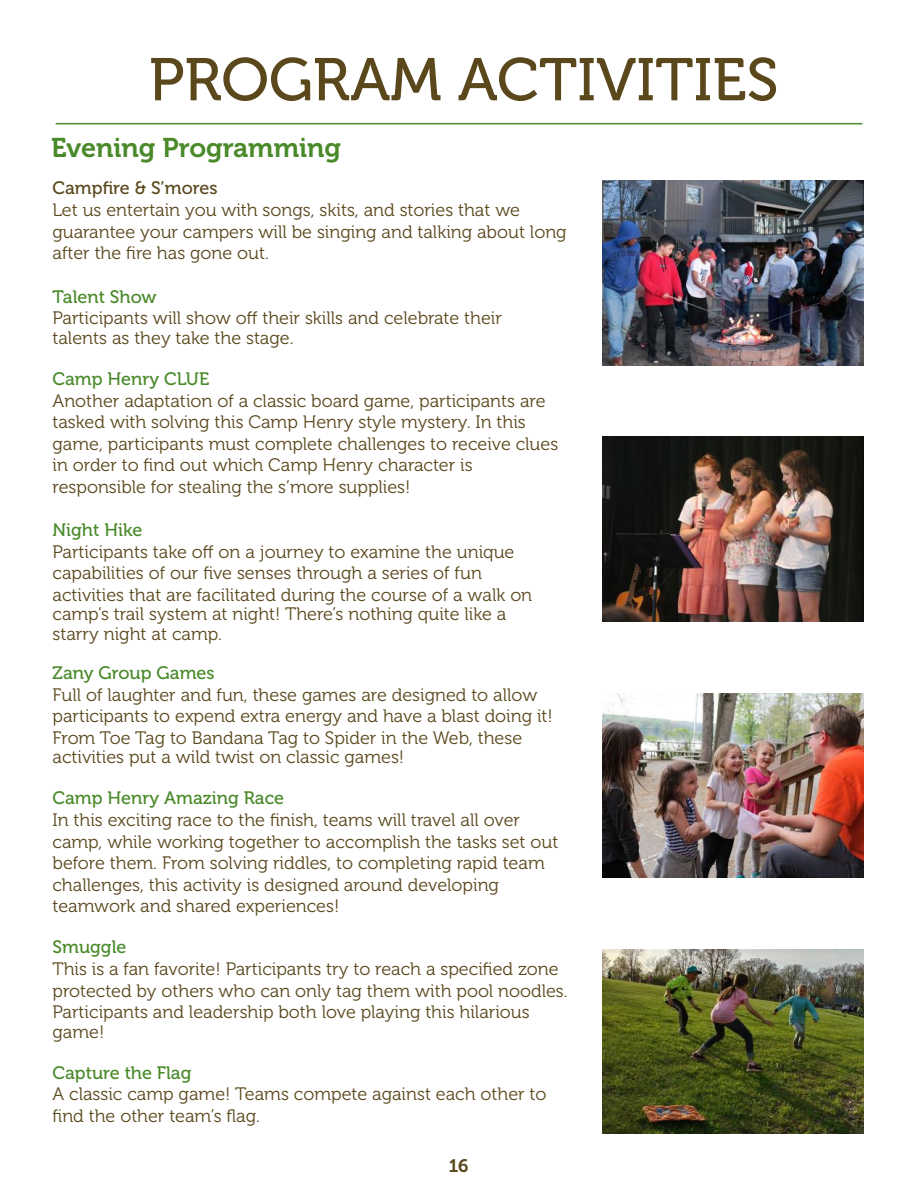
<style>
.page{position:relative;width:918px;height:1188px;background:#fff}
.page>*{position:absolute;margin:0;border:0;box-sizing:border-box;transform-origin:0 0}
.t1{font:60px "Museo 500";color:#5a471c}
.t2{font:27px "Museo 700";color:#4a8a2a}
.t3{font:18px/21.6px "Museo 300";color:#5a471c}
.t4{font:18px "Museo 500";color:#4a8a2a}
.t5{font:18px "Museo 500";color:#5a471c}
.t6{font:18px "Museo 700";color:#5a471c}
</style>
<div class="page">
<img style="left:603px;top:181px;width:261px;height:185px">
<img style="left:603px;top:949px;width:261px;height:185px">
<hr style="left:56px;top:123px;width:806px;height:1px;background:#4a8a2a">
<img style="left:603px;top:437px;width:261px;height:185px">
<img style="left:603px;top:693px;width:261px;height:185px">
<h1 class="t1" style="left:149px;top:47px;width:631px">PROGRAM ACTIVITIES</h1>
<h2 class="t2" style="left:51px;top:132px;width:292px">Evening Programming</h2>
<p class="t5" style="left:53px;top:178px;width:167px">Campfire &amp; S’mores</p>
<p class="t3" style="left:53px;top:199px;width:516px">Let us entertain you with songs, skits, and stories that we guarantee your campers will be singing and talking about long after the fire has gone out.</p>
<p class="t4" style="left:53px;top:287px;width:106px">Talent Show</p>
<p class="t3" style="left:53px;top:309px;width:451px;line-height:19.5px">Participants will show off their skills and celebrate their talents as they take the stage.</p>
<p class="t4" style="left:53px;top:369px;width:158px">Camp Henry CLUE</p>
<p class="t3" style="left:53px;top:390px;width:507px">Another adaptation of a classic board game, participants are tasked with solving this Camp Henry style mystery. In this game, participants must complete challenges to receive clues in order to find out which Camp Henry character is responsible for stealing the s’more supplies!</p>
<p class="t4" style="left:53px;top:520px;width:91px">Night Hike</p>
<p class="t3" style="left:53px;top:541px;width:481px">Participants take off on a journey to examine the unique capabilities of our five senses through a series of fun activities that are facilitated during the course of a walk on</p>
<p class="t3" style="left:53px;top:605px;width:455px;line-height:19.5px">camp’s trail system at night! There’s nothing quite like a starry night at camp.</p>
<p class="t4" style="left:53px;top:663px;width:164px">Zany Group Games</p>
<p class="t3" style="left:53px;top:684px;width:502px">Full of laughter and fun, these games are designed to allow participants to expend extra energy and have a blast doing it!<br>From Toe Tag to Bandana Tag to Spider in the Web, these</p>
<p class="t3" style="left:53px;top:747px;width:353px">activities put a wild twist on classic games!</p>
<p class="t4" style="left:53px;top:788px;width:233px">Camp Henry Amazing Race</p>
<p class="t3" style="left:53px;top:809px;width:507px">In this exciting race to the finish, teams will travel all over camp, while working together to accomplish the tasks set out before them. From solving riddles, to completing rapid team challenges, this activity is designed around developing teamwork and shared experiences!</p>
<p class="t4" style="left:53px;top:937px;width:75px">Smuggle</p>
<p class="t3" style="left:53px;top:958px;width:517px">This is a fan favorite! Participants try to reach a specified zone protected by others who can only tag them with pool noodles.<br>Participants and leadership both love playing this hilarious</p>
<p class="t3" style="left:53px;top:1021px;width:53px">game!</p>
<p class="t4" style="left:53px;top:1063px;width:140px">Capture the Flag</p>
<p class="t3" style="left:53px;top:1084px;width:495px">A classic camp game! Teams compete against each other to find the other team’s flag.</p>
<p class="t6" style="left:449px;top:1156px;width:21px">16</p>
</div>
